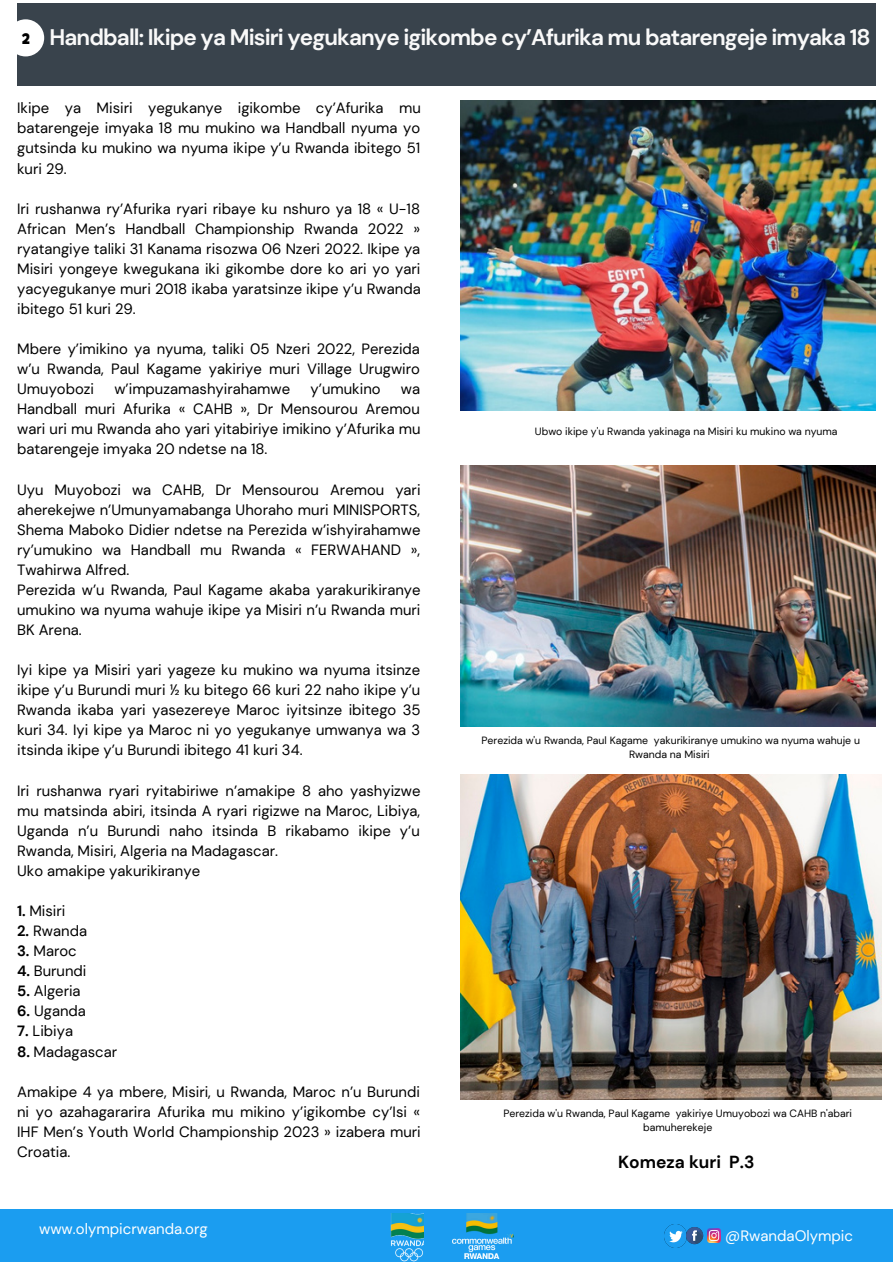
<style>
.page{position:relative;width:893px;height:1264px;background:#fff}
.page>*{position:absolute;margin:0;border:0;box-sizing:border-box;transform-origin:0 0}
.t1{font:700 22.5px "DM Sans";letter-spacing:-.04em;color:#f9f9f9}
.t2{font:700 17.4px "DM Sans";color:#000}
.t3{font:15px "DM Sans";color:#fff}
.t4{font:14.85px/20.1px "DM Sans";color:#000;text-align:justify}
.t5{font:10.5px/14px "DM Sans";color:#000;text-align:center}
.s1{font-family:"Bernoru";font-weight:900;font-stretch:semi-condensed;font-size:15px;color:#000}
.s2{font-weight:700}
</style>
<div class="page">
<div style="left:0;top:1209px;width:892px;height:53px;background:#1b9df0"></div>
<img style="left:390px;top:1213px;width:34px;height:49px">
<img style="left:452px;top:1213px;width:61px;height:45px">
<img style="left:664px;top:1224px;width:22px;height:23px">
<img style="left:686px;top:1227px;width:17px;height:17px">
<img style="left:707px;top:1228px;width:14px;height:13px">
<div style="left:17px;top:3px;width:858px;height:82px;background:#39434c"></div>
<div style="left:7px;top:19px;width:37px;height:37px;background:#fff;border-radius:50%"></div>
<img style="left:460px;top:100px;width:415px;height:310px">
<img style="left:460px;top:465px;width:415px;height:261px">
<img style="left:460px;top:774px;width:421px;height:325px">
<h1 class="t1" style="left:22px;top:23px;width:850px"><span class="s1">2</span> Handball: Ikipe ya Misiri yegukanye igikombe cy’Afurika mu batarengeje imyaka 18</h1>
<p class="t4" style="left:17px;top:98px;width:405px">Ikipe ya Misiri yegukanye igikombe cy’Afurika mu batarengeje imyaka 18 mu mukino wa Handball nyuma yo gutsinda ku mukino wa nyuma ikipe y’u Rwanda ibitego 51 kuri 29.</p>
<p class="t4" style="left:17px;top:198px;width:405px">Iri rushanwa ry’Afurika ryari ribaye ku nshuro ya 18 « U-18<br>African Men’s Handball Championship Rwanda 2022 » ryatangiye taliki 31 Kanama risozwa 06 Nzeri 2022. Ikipe ya Misiri yongeye kwegukana iki gikombe dore ko ari yo yari yacyegukanye muri 2018 ikaba yaratsinze ikipe y’u Rwanda ibitego 51 kuri 29.</p>
<p class="t4" style="left:17px;top:339px;width:404px">Mbere y’imikino ya nyuma, taliki 05 Nzeri 2022, Perezida w’u Rwanda, Paul Kagame yakiriye muri Village Urugwiro Umuyobozi</p>
<p class="t4" style="left:114px;top:379px;width:177px">w’impuzamashyirahamwe</p>
<p class="t4" style="left:310px;top:379px;width:72px">y’umukino</p>
<p class="t4" style="left:17px;top:379px;width:405px;text-indent:384px">wa Handball muri Afurika « CAHB », Dr Mensourou Aremou wari uri mu Rwanda aho yari yitabiriye imikino y’Afurika mu batarengeje imyaka 20 ndetse na 18.</p>
<p class="t4" style="left:17px;top:479px;width:405px;text-align:left">Uyu Muyobozi wa CAHB, Dr Mensourou Aremou yari aherekejwe n’Umunyamabanga Uhoraho muri MINISPORTS, Shema Maboko Didier ndetse na Perezida w’ishyirahamwe ry’umukino wa Handball mu Rwanda « FERWAHAND », Twahirwa Alfred.<br>Perezida w’u Rwanda, Paul Kagame akaba yarakurikiranye umukino wa nyuma wahuje ikipe ya Misiri n’u Rwanda muri BK Arena.</p>
<p class="t4" style="left:17px;top:660px;width:405px">Iyi kipe ya Misiri yari yageze ku mukino wa nyuma itsinze ikipe y’u Burundi muri ½ ku bitego 66 kuri 22 naho ikipe y’u Rwanda ikaba yari yasezereye Maroc iyitsinze ibitego 35 kuri 34. Iyi kipe ya Maroc ni yo yegukanye umwanya wa 3 itsinda ikipe y’u Burundi ibitego 41 kuri 34.</p>
<p class="t4" style="left:17px;top:780px;width:405px;text-align:left">Iri rushanwa ryari ryitabiriwe n’amakipe 8 aho yashyizwe mu matsinda abiri, itsinda A ryari rigizwe na Maroc, Libiya, Uganda n’u Burundi naho itsinda B rikabamo ikipe y’u Rwanda, Misiri, Algeria na Madagascar.<br>Uko amakipe yakurikiranye</p>
<p class="t4" style="left:17px;top:900px;width:50px"><span class="s2">1.</span> Misiri</p>
<p class="t4" style="left:17px;top:921px;width:71px"><span class="s2">2.</span> Rwanda</p>
<p class="t4" style="left:17px;top:941px;width:61px"><span class="s2">3.</span> Maroc</p>
<p class="t4" style="left:17px;top:961px;width:71px"><span class="s2">4.</span> Burundi</p>
<p class="t4" style="left:17px;top:981px;width:65px"><span class="s2">5.</span> Algeria</p>
<p class="t4" style="left:17px;top:1001px;width:70px"><span class="s2">6.</span> Uganda</p>
<p class="t4" style="left:17px;top:1021px;width:57px"><span class="s2">7.</span> Libiya</p>
<p class="t4" style="left:17px;top:1041px;width:101px"><span class="s2">8.</span> Madagascar</p>
<p class="t4" style="left:17px;top:1081px;width:405px">Amakipe 4 ya mbere, Misiri, u Rwanda, Maroc n’u Burundi ni yo azahagararira Afurika mu mikino y’igikombe cy’Isi « IHF Men’s Youth World Championship 2023 » izabera muri Croatia.</p>
<p class="t5" style="left:535px;top:424px;width:304px">Ubwo ikipe y'u Rwanda yakinaga na Misiri ku mukino wa nyuma</p>
<p class="t5" style="left:481px;top:733px;width:380px">Perezida w'u Rwanda, Paul Kagame yakurikiranye umukino wa nyuma wahuje u<br>Rwanda na Misiri</p>
<p class="t5" style="left:503px;top:1106px;width:350px">Perezida w'u Rwanda, Paul Kagame yakiriye Umuyobozi wa CAHB n'abari bamuherekeje</p>
<p class="t2" style="left:618px;top:1150px;width:138px">Komeza kuri P.3</p>
<p class="t3" style="left:39px;top:1219px;width:170px">www.olympicrwanda.org</p>
<p class="t3" style="left:725px;top:1225px;width:129px">@RwandaOlympic</p>
</div>
